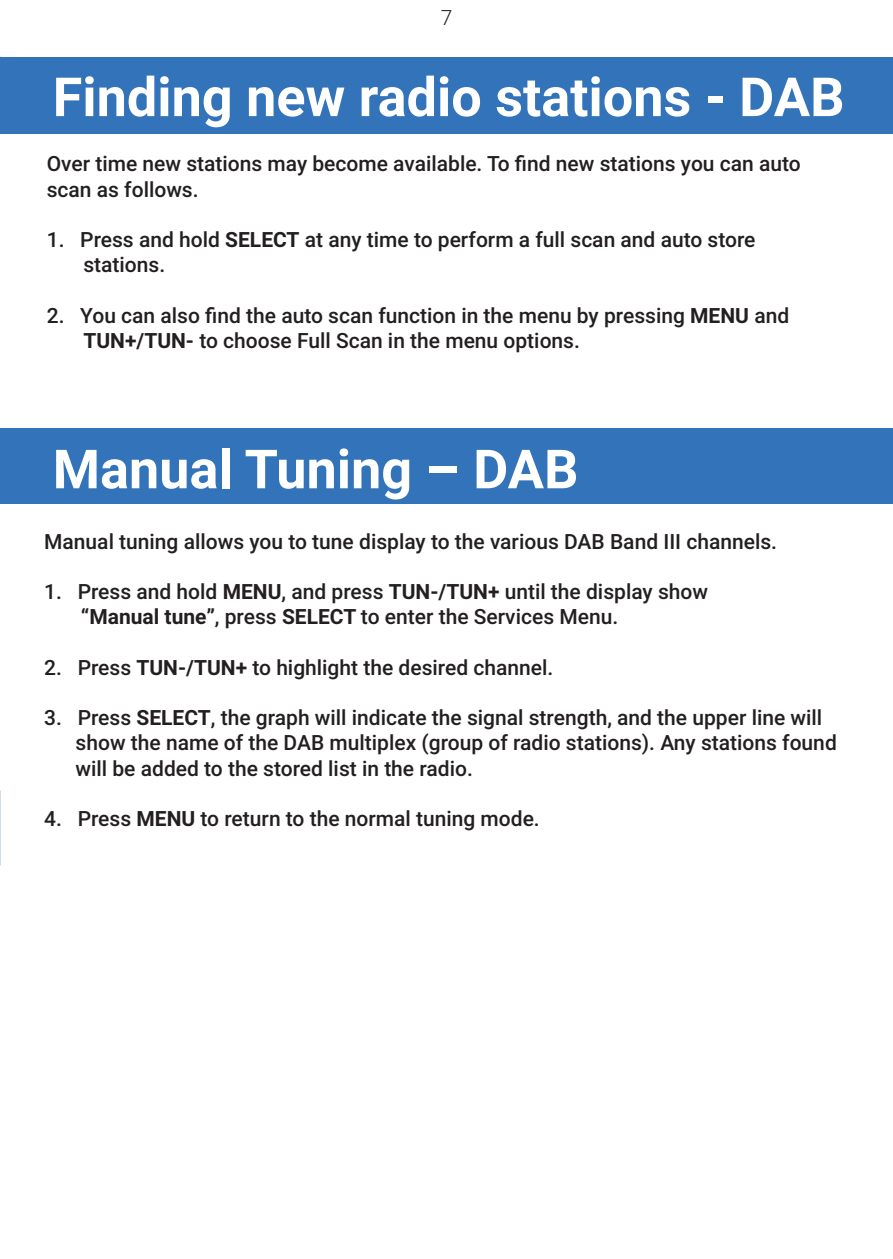
<style>
.page{position:relative;width:893px;height:1259px;background:#fff}
.page>*{position:absolute;margin:0;border:0;box-sizing:border-box;transform-origin:0 0}
.t1{font:700 54px "Roboto";color:#fff}
.t2{font:500 21px/25.2px "Roboto";color:#231f20}
.t3{font:300 21px "Roboto";color:#231f20}
.s1{font-weight:700}
</style>
<div class="page">
<div style="left:0;top:57px;width:893px;height:77px;background:#3273ba"></div>
<div style="left:0;top:428px;width:893px;height:75px;background:#3273ba"></div>
<p class="t3" style="left:441px;top:3px;width:13px">7</p>
<h1 class="t1" style="left:53px;top:59px;width:793px">Finding new radio stations - DAB</h1>
<p class="t2" style="left:47px;top:151px;width:755px">Over time new stations may become available. To find new stations you can auto scan as follows.</p>
<p class="t2" style="left:83px;top:226px;width:674px;text-indent:-37px">1. Press and hold <span class="s1">SELECT</span> at any time to perform a full scan and auto store stations.</p>
<p class="t2" style="left:83px;top:302px;width:707px;text-indent:-37px">2. You can also find the auto scan function in the menu by pressing <span class="s1">MENU</span> and<br><span class="s1">TUN+/TUN-</span> to choose Full Scan in the menu options.</p>
<h1 class="t1" style="left:53px;top:431px;width:527px">Manual Tuning – DAB</h1>
<p class="t2" style="left:44px;top:528px;width:734px">Manual tuning allows you to tune display to the various DAB Band III channels.</p>
<p class="t2" style="left:81px;top:578px;width:629px;text-indent:-37px">1. Press and hold <span class="s1">MENU</span>, and press <span class="s1">TUN-/TUN+</span> until the display show <span class="s1">“Manual tune”</span>, press <span class="s1">SELECT</span> to enter the Services Menu.</p>
<p class="t2" style="left:44px;top:654px;width:511px">2. Press <span class="s1">TUN-/TUN+</span> to highlight the desired channel.</p>
<p class="t2" style="left:76px;top:704px;width:763px;text-indent:-31px">3. Press <span class="s1">SELECT</span>, the graph will indicate the signal strength, and the upper line will show the name of the DAB multiplex (group of radio stations). Any stations found will be added to the stored list in the radio.</p>
<p class="t2" style="left:44px;top:805px;width:497px">4. Press <span class="s1">MENU</span> to return to the normal tuning mode.</p>
</div>
